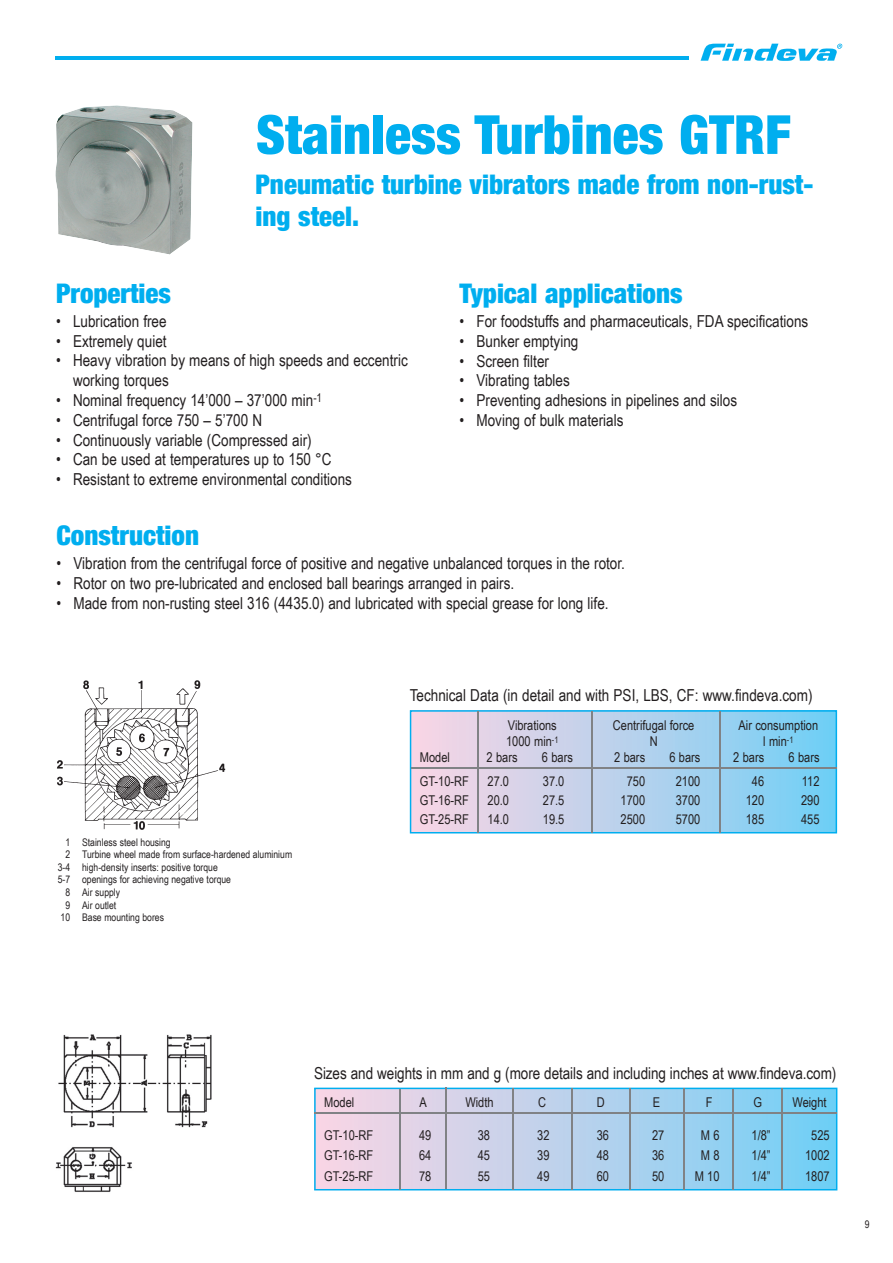
<style>
.page{position:relative;width:893px;height:1263px;background:#fff}
.page>*{position:absolute;margin:0;border:0;box-sizing:border-box;transform-origin:0 0}
.t1{font:900 condensed 54px "Helvetica Neue";color:#00aeef}
.t2{font:900 condensed 27px/32.4px "Helvetica Neue";color:#00aeef}
.t3{font:16.5px/19.8px "Arial Narrow";color:#231f20}
.t4{font:13.5px "Arial Narrow";color:#231f20}
.t5{font:10.5px "Arial Narrow";color:#231f20}
</style>
<div class="page">
<hr style="left:55px;top:57px;width:634px;height:3px;background:#00aeef">
<svg style="left:701px;top:44px;width:141px;height:17px"></svg>
<img style="left:55px;top:105px;width:138px;height:150px">
<img style="left:57px;top:680px;width:169px;height:150px">
<svg style="left:410px;top:710px;width:427px;height:123px;background:#b1d0ec"></svg>
<hr style="left:411px;top:767px;width:425px;height:2px;background:#808285">
<hr style="left:477px;top:711px;width:2px;height:122px;background:#808285">
<hr style="left:591px;top:711px;width:2px;height:122px;background:#808285">
<hr style="left:719px;top:711px;width:2px;height:122px;background:#808285">
<svg style="left:314px;top:1088px;width:523px;height:102px;background:#b2d0eb"></svg>
<hr style="left:314px;top:1112px;width:523px;height:1px;background:#808285">
<hr style="left:399px;top:1089px;width:2px;height:100px;background:#808285">
<hr style="left:445px;top:1088px;width:2px;height:101px;background:#808285">
<hr style="left:512px;top:1088px;width:2px;height:101px;background:#808285">
<hr style="left:571px;top:1088px;width:2px;height:101px;background:#808285">
<hr style="left:629px;top:1088px;width:2px;height:101px;background:#808285">
<hr style="left:683px;top:1088px;width:1px;height:101px;background:#808285">
<hr style="left:732px;top:1089px;width:1px;height:100px;background:#808285">
<hr style="left:782px;top:1088px;width:1px;height:101px;background:#808285">
<img style="left:55px;top:1034px;width:157px;height:158px">
<h1 class="t1" style="left:256px;top:101px;width:536px">Stainless Turbines GTRF</h1>
<h2 class="t2" style="left:255px;top:167px;width:559px">Pneumatic turbine vibrators made from non-rust&shy;ing steel.</h2>
<h2 class="t2" style="left:56px;top:276px;width:116px">Properties</h2>
<p class="t3" style="left:56px;top:311px;width:112px">• Lubrication free</p>
<p class="t3" style="left:56px;top:331px;width:112px">• Extremely quiet</p>
<p class="t3" style="left:73px;top:350px;width:336px;text-indent:-17px">• Heavy vibration by means of high speeds and eccentric working torques</p>
<p class="t3" style="left:56px;top:390px;width:268px">• Nominal frequency 14’000 – 37’000 min<sup>-1</sup></p>
<p class="t3" style="left:56px;top:410px;width:208px">• Centrifugal force 750 – 5’700 N</p>
<p class="t3" style="left:56px;top:430px;width:257px">• Continuously variable (Compressed air)</p>
<p class="t3" style="left:56px;top:449px;width:277px">• Can be used at temperatures up to 150 °C</p>
<p class="t3" style="left:56px;top:469px;width:298px">• Resistant to extreme environmental conditions</p>
<h2 class="t2" style="left:459px;top:277px;width:225px">Typical applications</h2>
<p class="t3" style="left:459px;top:311px;width:350px">• For foodstuffs and pharmaceuticals, FDA specifications</p>
<p class="t3" style="left:459px;top:331px;width:120px">• Bunker emptying</p>
<p class="t3" style="left:459px;top:351px;width:91px">• Screen filter</p>
<p class="t3" style="left:459px;top:371px;width:112px">• Vibrating tables</p>
<p class="t3" style="left:459px;top:390px;width:279px">• Preventing adhesions in pipelines and silos</p>
<p class="t3" style="left:459px;top:410px;width:166px">• Moving of bulk materials</p>
<h2 class="t2" style="left:56px;top:519px;width:144px">Construction</h2>
<p class="t3" style="left:56px;top:553px;width:570px">• Vibration from the centrifugal force of positive and negative unbalanced torques in the rotor.</p>
<p class="t3" style="left:56px;top:573px;width:459px">• Rotor on two pre-lubricated and enclosed ball bearings arranged in pairs.</p>
<p class="t3" style="left:56px;top:593px;width:554px">• Made from non-rusting steel 316 (4435.0) and lubricated with special grease for long life.</p>
<p class="t3" style="left:410px;top:685px;width:404px">Technical Data (in detail and with PSI, LBS, CF: www.findeva.com)</p>
<p class="t4" style="left:508px;top:717px;width:51px">Vibrations</p>
<p class="t4" style="left:613px;top:717px;width:83px">Centrifugal force</p>
<p class="t4" style="left:738px;top:717px;width:81px">Air consumption</p>
<p class="t4" style="left:506px;top:734px;width:54px">1000 min<sup>-1</sup></p>
<p class="t4" style="left:650px;top:734px;width:9px">N</p>
<p class="t4" style="left:763px;top:734px;width:32px">l min<sup>-1</sup></p>
<p class="t5" style="left:65px;top:836px;width:107px">1 Stainless steel housing</p>
<p class="t5" style="left:65px;top:848px;width:228px">2 Turbine wheel made from surface-hardened aluminium</p>
<p class="t5" style="left:58px;top:861px;width:162px">3-4 high-density inserts: positive torque</p>
<p class="t5" style="left:58px;top:874px;width:175px">5-7 openings for achieving negative torque</p>
<p class="t5" style="left:65px;top:886px;width:56px">8 Air supply</p>
<p class="t5" style="left:65px;top:899px;width:53px">9 Air outlet</p>
<p class="t5" style="left:61px;top:911px;width:105px">10 Base mounting bores</p>
<p class="t4" style="left:420px;top:750px;width:32px">Model</p>
<p class="t4" style="left:487px;top:750px;width:33px">2 bars</p>
<p class="t4" style="left:542px;top:750px;width:33px">6 bars</p>
<p class="t4" style="left:614px;top:750px;width:33px">2 bars</p>
<p class="t4" style="left:669px;top:750px;width:33px">6 bars</p>
<p class="t4" style="left:733px;top:750px;width:33px">2 bars</p>
<p class="t4" style="left:788px;top:750px;width:33px">6 bars</p>
<p class="t4" style="left:420px;top:773px;width:51px">GT-10-RF</p>
<p class="t4" style="left:488px;top:773px;width:23px">27.0</p>
<p class="t4" style="left:543px;top:773px;width:23px">37.0</p>
<p class="t4" style="left:627px;top:773px;width:20px">750</p>
<p class="t4" style="left:676px;top:773px;width:26px">2100</p>
<p class="t4" style="left:752px;top:773px;width:14px">46</p>
<p class="t4" style="left:802px;top:773px;width:19px">112</p>
<p class="t4" style="left:420px;top:793px;width:51px">GT-16-RF</p>
<p class="t4" style="left:488px;top:793px;width:23px">20.0</p>
<p class="t4" style="left:543px;top:793px;width:23px">27.5</p>
<p class="t4" style="left:621px;top:793px;width:26px">1700</p>
<p class="t4" style="left:676px;top:793px;width:26px">3700</p>
<p class="t4" style="left:746px;top:793px;width:20px">120</p>
<p class="t4" style="left:801px;top:793px;width:20px">290</p>
<p class="t4" style="left:420px;top:812px;width:51px">GT-25-RF</p>
<p class="t4" style="left:488px;top:812px;width:23px">14.0</p>
<p class="t4" style="left:543px;top:812px;width:23px">19.5</p>
<p class="t4" style="left:621px;top:812px;width:26px">2500</p>
<p class="t4" style="left:676px;top:812px;width:26px">5700</p>
<p class="t4" style="left:746px;top:812px;width:20px">185</p>
<p class="t4" style="left:801px;top:812px;width:20px">455</p>
<p class="t3" style="left:314px;top:1063px;width:524px">Sizes and weights in mm and g (more details and including inches at www.findeva.com)</p>
<p class="t4" style="left:324px;top:1095px;width:32px">Model</p>
<p class="t4" style="left:419px;top:1095px;width:9px">A</p>
<p class="t4" style="left:465px;top:1095px;width:30px">Width</p>
<p class="t4" style="left:538px;top:1095px;width:9px">C</p>
<p class="t4" style="left:597px;top:1095px;width:9px">D</p>
<p class="t4" style="left:653px;top:1095px;width:9px">E</p>
<p class="t4" style="left:706px;top:1095px;width:8px">F</p>
<p class="t4" style="left:754px;top:1095px;width:10px">G</p>
<p class="t4" style="left:792px;top:1095px;width:36px">Weight</p>
<p class="t4" style="left:324px;top:1127px;width:51px">GT-10-RF</p>
<p class="t4" style="left:419px;top:1127px;width:14px">49</p>
<p class="t4" style="left:478px;top:1127px;width:14px">38</p>
<p class="t4" style="left:537px;top:1127px;width:14px">32</p>
<p class="t4" style="left:597px;top:1127px;width:14px">36</p>
<p class="t4" style="left:652px;top:1127px;width:14px">27</p>
<p class="t4" style="left:701px;top:1127px;width:20px">M 6</p>
<p class="t4" style="left:751px;top:1127px;width:21px">1/8”</p>
<p class="t4" style="left:811px;top:1127px;width:20px">525</p>
<p class="t4" style="left:324px;top:1148px;width:51px">GT-16-RF</p>
<p class="t4" style="left:419px;top:1148px;width:14px">64</p>
<p class="t4" style="left:478px;top:1148px;width:14px">45</p>
<p class="t4" style="left:537px;top:1148px;width:14px">39</p>
<p class="t4" style="left:597px;top:1148px;width:14px">48</p>
<p class="t4" style="left:652px;top:1148px;width:14px">36</p>
<p class="t4" style="left:701px;top:1148px;width:20px">M 8</p>
<p class="t4" style="left:751px;top:1148px;width:21px">1/4”</p>
<p class="t4" style="left:805px;top:1148px;width:26px">1002</p>
<p class="t4" style="left:324px;top:1168px;width:51px">GT-25-RF</p>
<p class="t4" style="left:419px;top:1168px;width:14px">78</p>
<p class="t4" style="left:478px;top:1168px;width:14px">55</p>
<p class="t4" style="left:537px;top:1168px;width:14px">49</p>
<p class="t4" style="left:597px;top:1168px;width:14px">60</p>
<p class="t4" style="left:652px;top:1168px;width:14px">50</p>
<p class="t4" style="left:695px;top:1168px;width:26px">M 10</p>
<p class="t4" style="left:752px;top:1168px;width:21px">1/4”</p>
<p class="t4" style="left:805px;top:1168px;width:26px">1807</p>
<p class="t5" style="left:865px;top:1218px;width:6px">9</p>
</div>
